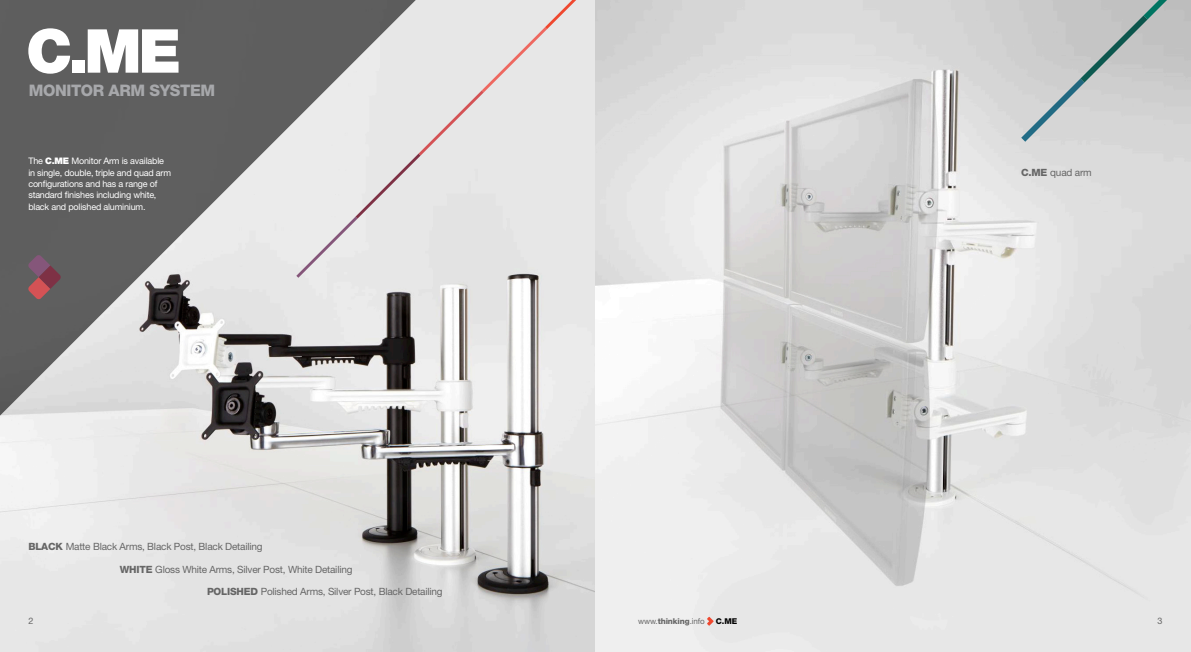
<style>
.page{position:relative;width:1191px;height:652px;background:#fff}
.page>*{position:absolute;margin:0;border:0;box-sizing:border-box;transform-origin:0 0}
.t1{font:800 15.9px "Helvetica Neue";letter-spacing:-.025em;color:#a7a8ab}
.t2{font:10px "Helvetica Neue";letter-spacing:-.02em;color:#666}
.t3{font:9px/11.3px "Helvetica Neue";letter-spacing:-.02em;color:#fff}
.t4{font:9px "Helvetica Neue";color:#666}
.t5{font:8px "Helvetica Neue";letter-spacing:-.01em;color:#666}
.t6{font:800 8px "Helvetica Neue";color:#000}
.s1{font-weight:900}
.s2{font-weight:800}
</style>
<div class="page">
<img style="left:0;top:0;width:1191px;height:652px">
<svg style="left:0;top:0;width:529px;height:516px;background:#a7a7a6"></svg>
<svg style="left:707px;top:617px;width:6px;height:9px"></svg>
<svg style="left:28px;top:255px;width:33px;height:44px"></svg>
<svg style="left:1021px;top:0;width:170px;height:142px;background:#c3c7c7"></svg>
<svg style="left:28px;top:28px;width:42px;height:46px"></svg>
<div style="left:72px;top:60px;width:12px;height:12px;background:#fff"></div>
<svg style="left:88px;top:29px;width:90px;height:44px"></svg>
<svg style="left:296px;top:0;width:280px;height:278px;background:#d9d8d8"></svg>
<p class="t1" style="left:29px;top:81px;width:188px">MONITOR ARM SYSTEM</p>
<p class="t3" style="left:28px;top:155px;width:144px">The <span class="s1">C.ME</span> Monitor Arm is available in single, double, triple and quad arm configurations and has a range of standard finishes including white, black and polished aluminium.</p>
<p class="t2" style="left:28px;top:540px;width:236px"><span class="s2">BLACK</span> Matte Black Arms, Black Post, Black Detailing</p>
<p class="t2" style="left:207px;top:586px;width:237px"><span class="s2">POLISHED</span> Polished Arms, Silver Post, Black Detailing</p>
<p class="t2" style="left:120px;top:563px;width:234px"><span class="s2">WHITE</span> Gloss White Arms, Silver Post, White Detailing</p>
<p class="t2" style="left:1021px;top:166px;width:72px"><span class="s2">C.ME</span> quad arm</p>
<p class="t4" style="left:28px;top:615px;width:7px">2</p>
<p class="t5" style="left:638px;top:616px;width:68px">www.<span class="s2">thinking</span>.info</p>
<p class="t6" style="left:716px;top:616px;width:23px">C.ME</p>
<p class="t4" style="left:1157px;top:615px;width:7px">3</p>
</div>
